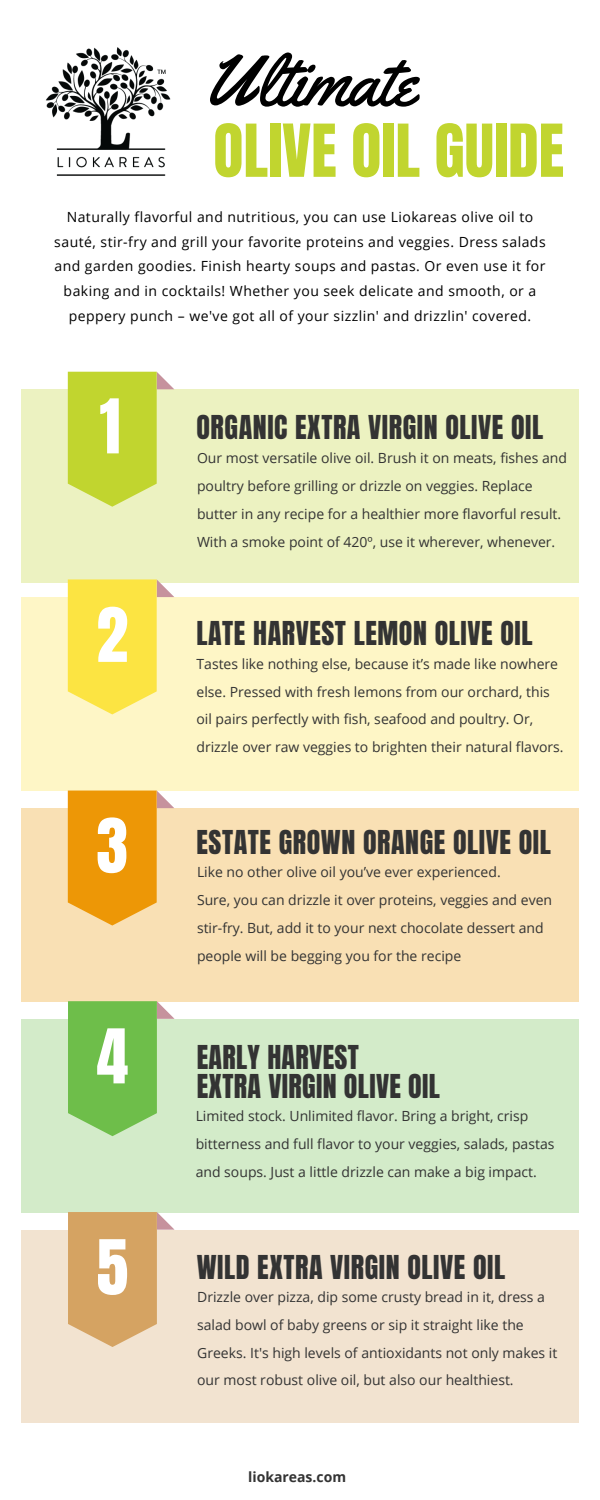
<style>
.page{position:relative;width:600px;height:1500px;background:#fff}
.page>*{position:absolute;margin:0;border:0;box-sizing:border-box;transform-origin:0 0}
.t1{font:72px "Yellowtail";color:#000}
.t2{font:64px "Anton";color:#fff}
.t3{font:62px "Anton";color:#c1d52f}
.t4{font:28px/28.5px "Anton";letter-spacing:.02em;color:#333}
.t5{font:14px/27.8px "Open Sans";color:#333}
.t6{font:14px/24.8px "Open Sans";letter-spacing:.035em;color:#000;text-align:center}
.t7{font:700 14px "Open Sans";color:#333}
</style>
<div class="page">
<div style="left:21px;top:389px;width:557px;height:193px;background:#ecf2c1"></div>
<div style="left:21px;top:598px;width:557px;height:193px;background:#fef6c6"></div>
<div style="left:21px;top:808px;width:558px;height:193px;background:#f9e0b4"></div>
<div style="left:21px;top:1019px;width:558px;height:193px;background:#d3ebc9"></div>
<div style="left:21px;top:1230px;width:558px;height:193px;background:#f2e3d0"></div>
<svg style="left:68px;top:372px;width:106px;height:135px"></svg>
<svg style="left:68px;top:579px;width:106px;height:135px"></svg>
<svg style="left:68px;top:791px;width:106px;height:135px"></svg>
<svg style="left:68px;top:1001px;width:107px;height:135px"></svg>
<svg style="left:68px;top:1212px;width:107px;height:135px"></svg>
<img style="left:46px;top:47px;width:125px;height:129px">
<h1 class="t1" style="left:203px;top:35px;width:215px">Ultimate</h1>
<h3 class="t3" style="left:213px;top:106px;width:352px">OLIVE OIL GUIDE</h3>
<p class="t6" style="left:54px;top:204px;width:493px">Naturally flavorful and nutritious, you can use Liokareas olive oil to sauté, stir-fry and grill your favorite proteins and veggies. Dress salads and garden goodies. Finish hearty soups and pastas. Or even use it for baking and in cocktails! Whether you seek delicate and smooth, or a peppery punch – we've got all of your sizzlin' and drizzlin' covered.</p>
<h2 class="t2" style="left:100px;top:381px;width:23px">1</h2>
<h2 class="t2" style="left:96px;top:589px;width:33px">2</h2>
<h2 class="t2" style="left:96px;top:800px;width:33px">3</h2>
<h2 class="t2" style="left:97px;top:1011px;width:33px">4</h2>
<h2 class="t2" style="left:97px;top:1221px;width:33px">5</h2>
<h3 class="t4" style="left:196px;top:413px;width:348px">ORGANIC EXTRA VIRGIN OLIVE OIL</h3>
<p class="t5" style="left:197px;top:444px;width:372px">Our most versatile olive oil. Brush it on meats, fishes and poultry before grilling or drizzle on veggies. Replace butter in any recipe for a healthier more flavorful result.<br>With a smoke point of 420º, use it wherever, whenever.</p>
<h3 class="t4" style="left:196px;top:620px;width:338px">LATE HARVEST LEMON OLIVE OIL</h3>
<p class="t5" style="left:197px;top:649px;width:369px">Tastes like nothing else, because it’s made like nowhere else. Pressed with fresh lemons from our orchard, this oil pairs perfectly with fish, seafood and poultry. Or, drizzle over raw veggies to brighten their natural flavors.</p>
<h3 class="t4" style="left:196px;top:828px;width:356px">ESTATE GROWN ORANGE OLIVE OIL</h3>
<p class="t5" style="left:197px;top:858px;width:357px">Like no other olive oil you’ve ever experienced.<br>Sure, you can drizzle it over proteins, veggies and even stir-fry. But, add it to your next chocolate dessert and people will be begging you for the recipe</p>
<h3 class="t4" style="left:197px;top:1044px;width:245px">EARLY HARVEST<br>EXTRA VIRGIN OLIVE OIL</h3>
<p class="t5" style="left:196px;top:1102px;width:360px">Limited stock. Unlimited flavor. Bring a bright, crisp bitterness and full flavor to your veggies, salads, pastas and soups. Just a little drizzle can make a big impact.</p>
<h3 class="t4" style="left:197px;top:1253px;width:310px">WILD EXTRA VIRGIN OLIVE OIL</h3>
<p class="t5" style="left:197px;top:1283px;width:362px">Drizzle over pizza, dip some crusty bread in it, dress a salad bowl of baby greens or sip it straight like the Greeks. It's high levels of antioxidants not only makes it our most robust olive oil, but also our healthiest.</p>
<p class="t7" style="left:248px;top:1467px;width:99px">liokareas.com</p>
</div>
